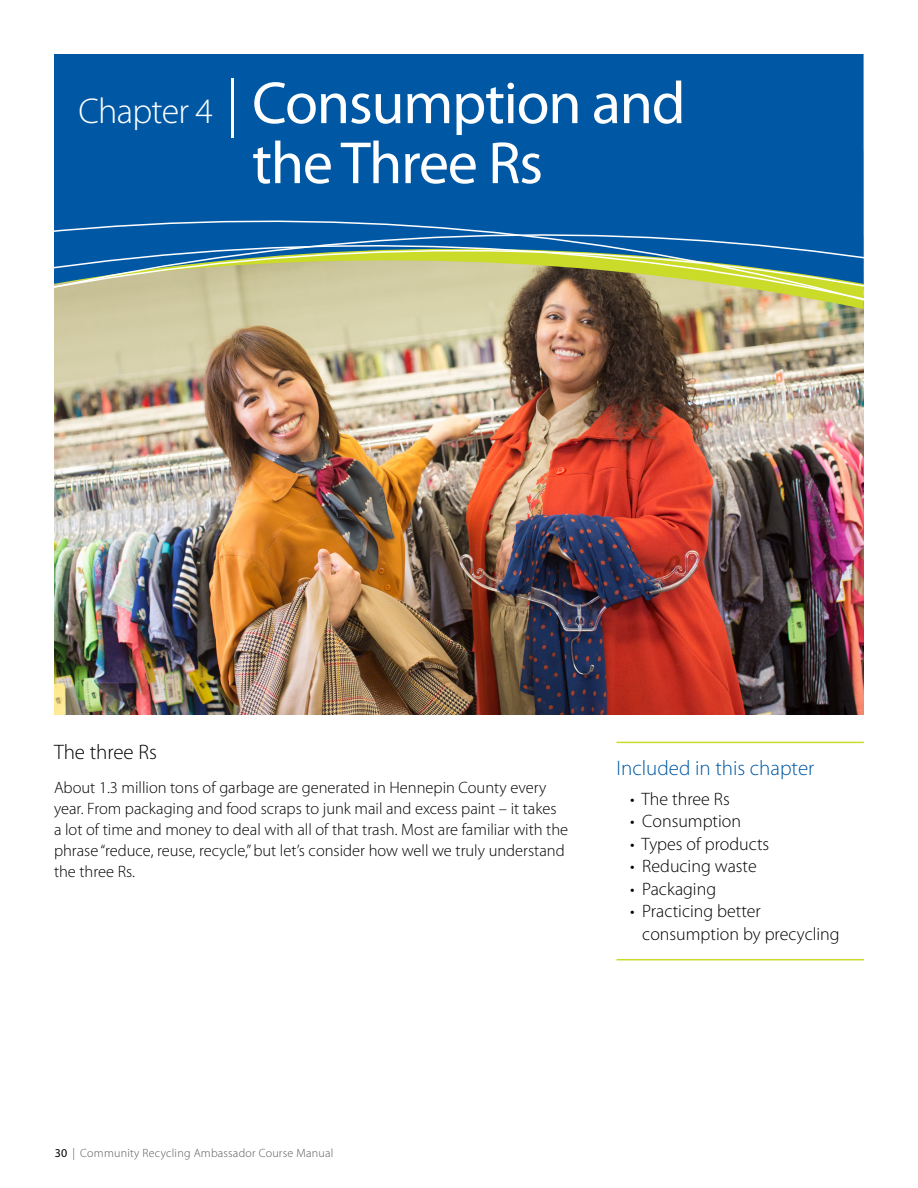
<style>
.page{position:relative;width:918px;height:1188px;background:#fff}
.page>*{position:absolute;margin:0;border:0;box-sizing:border-box;transform-origin:0 0}
.t1{font:60px/60px "Myriad Pro";letter-spacing:-.02em;color:#fff;text-align:center}
.t2{font:300 21px "Myriad Pro";color:#0058a4}
.t3{font:300 21px "Myriad Pro";color:#000}
.t4{font:300 18px/22.5px "Myriad Pro";color:#000}
.t5{font:300 16.5px/21px "Myriad Pro";color:#000}
.t6{font:300 12px "Myriad Pro";letter-spacing:.02em;color:#58595b}
.s1{font-weight:300;font-size:36px}
.s2{font-weight:300}
.s3{font-weight:400;color:#000}
</style>
<div class="page">
<img style="left:54px;top:310px;width:810px;height:405px">
<hr style="left:616px;top:742px;width:248px;height:1px;background:#cbdb2a">
<hr style="left:616px;top:959px;width:248px;height:1px;background:#cbdb2a">
<div style="left:54px;top:54px;width:810px;height:150px;background:#0058a4"></div>
<svg style="left:54px;top:204px;width:810px;height:106px"></svg>
<h1 class="t1" style="left:78px;top:74px;width:609px"><span class="s1">Chapter 4</span> <span class="s2">|</span> Consumption and the Three Rs</h1>
<p class="t3" style="left:54px;top:740px;width:104px">The three Rs</p>
<p class="t5" style="left:54px;top:778px;width:516px">About 1.3 million tons of garbage are generated in Hennepin County every year. From packaging and food scraps to junk mail and excess paint – it takes a lot of time and money to deal with all of that trash. Most are familiar with the phrase “reduce, reuse, recycle,” but let’s consider how well we truly understand the three Rs.</p>
<p class="t2" style="left:616px;top:757px;width:199px">Included in this chapter</p>
<p class="t4" style="left:630px;top:788px;width:101px">• The three Rs</p>
<p class="t4" style="left:630px;top:810px;width:113px">• Consumption</p>
<p class="t4" style="left:630px;top:833px;width:141px">• Types of products</p>
<p class="t4" style="left:630px;top:855px;width:128px">• Reducing waste</p>
<p class="t4" style="left:630px;top:878px;width:88px">• Packaging</p>
<p class="t4" style="left:642px;top:900px;width:199px;text-indent:-12px">• Practicing better consumption by precycling</p>
<p class="t6" style="left:55px;top:1146px;width:280px"><span class="s3">30</span> | Community Recycling Ambassador Course Manual</p>
</div>
